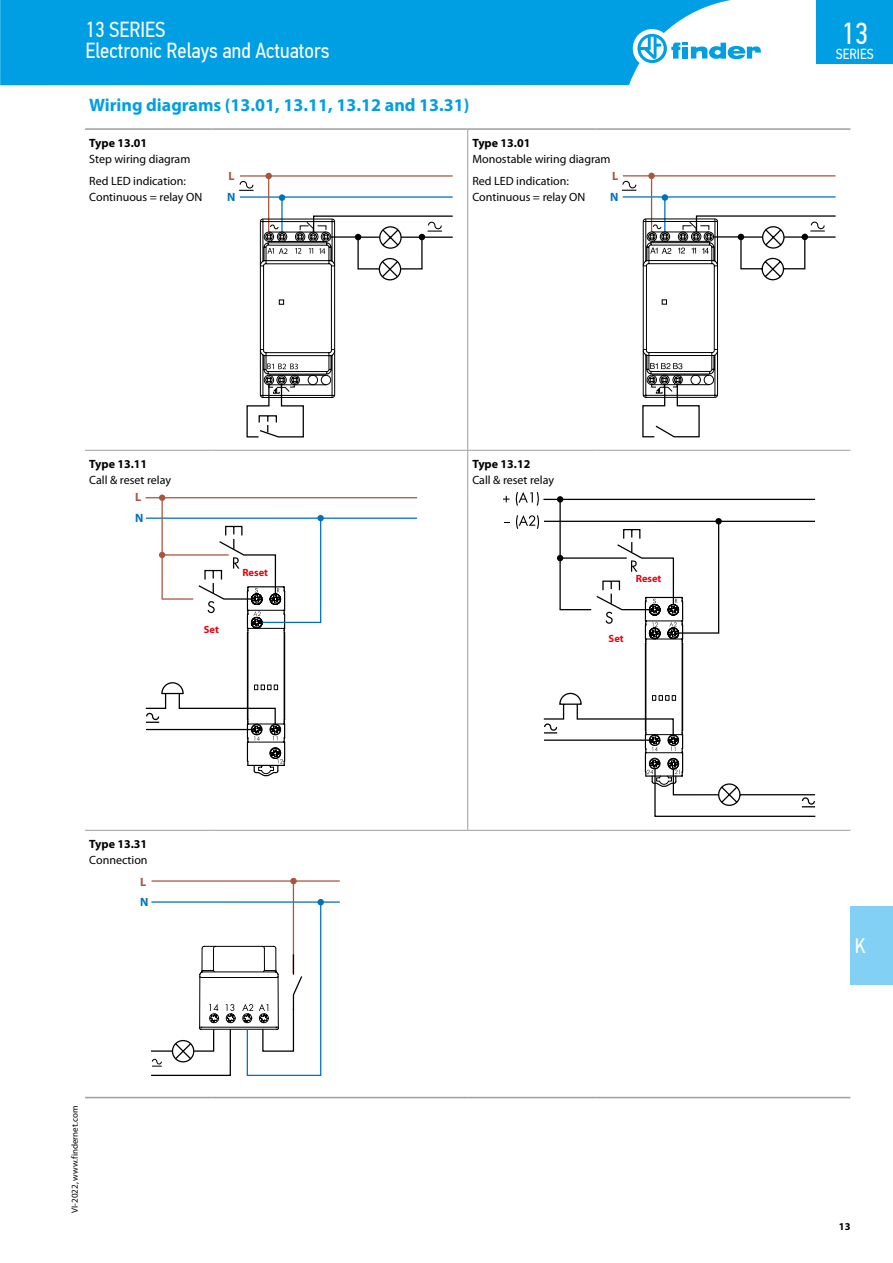
<style>
.page{position:relative;width:893px;height:1263px;background:#fff}
.page>*{position:absolute;margin:0;border:0;box-sizing:border-box;transform-origin:0 0}
.t1{font:30.3px "PF Din Text Cond Pro";color:#fff}
.t2{font:21.75px/21px "PF Din Text Cond Pro";color:#fff}
.t3{font:21px "PF Din Text Cond Pro";color:#fff}
.t4{font:700 18px "Myriad Pro";color:#009fe3}
.t5{font:14.55px "PF Din Text Cond Pro";color:#fff}
.t6{font:12px/16.2px "Myriad Pro";color:#000}
.t7{font:700 12px "Myriad Pro";color:#000}
.t8{font:700 12px "Myriad Pro";color:#0072bb}
.t9{font:700 12px "Myriad Pro";color:#a8563f}
.t10{font:700 10.5px "Myriad Pro";color:#e30613}
.t11{font:700 10.5px "Myriad Pro";color:#000}
.t12{font:9px "Myriad Pro";color:#000}
</style>
<div class="page">
<div style="left:850px;top:906px;width:43px;height:78px;background:#83d0f5"></div>
<div style="left:0;top:0;width:731px;height:85px;background:#009fe3"></div>
<div style="left:633px;top:29px;width:38px;height:39px;background:#fff;border-radius:50%"></div>
<svg style="left:637px;top:34px;width:124px;height:29px"></svg>
<div style="left:816px;top:0;width:77px;height:64px;background:#009fe3"></div>
<hr style="left:85px;top:128px;width:128px;height:2px;background:#9d9d9c">
<hr style="left:213px;top:128px;width:255px;height:2px;background:#9d9d9c">
<hr style="left:468px;top:128px;width:127px;height:2px;background:#9d9d9c">
<hr style="left:595px;top:128px;width:255px;height:2px;background:#9d9d9c">
<hr style="left:467px;top:130px;width:1px;height:41px;background:#9d9d9c">
<hr style="left:85px;top:450px;width:128px;height:1px;background:#9d9d9c">
<hr style="left:213px;top:450px;width:255px;height:1px;background:#9d9d9c">
<hr style="left:468px;top:450px;width:127px;height:1px;background:#9d9d9c">
<hr style="left:467px;top:451px;width:1px;height:37px;background:#9d9d9c">
<hr style="left:595px;top:450px;width:255px;height:1px;background:#9d9d9c">
<hr style="left:467px;top:488px;width:1px;height:342px;background:#9d9d9c">
<hr style="left:85px;top:830px;width:128px;height:1px;background:#9d9d9c">
<hr style="left:213px;top:830px;width:255px;height:1px;background:#9d9d9c">
<hr style="left:468px;top:830px;width:127px;height:1px;background:#9d9d9c">
<hr style="left:595px;top:830px;width:255px;height:1px;background:#9d9d9c">
<hr style="left:85px;top:1097px;width:128px;height:1px;background:#9d9d9c">
<hr style="left:213px;top:1097px;width:255px;height:1px;background:#9d9d9c">
<hr style="left:468px;top:1097px;width:127px;height:1px;background:#9d9d9c">
<hr style="left:595px;top:1097px;width:255px;height:1px;background:#9d9d9c">
<hr style="left:467px;top:171px;width:1px;height:279px;background:#9d9d9c">
<div style="left:265px;top:173px;width:7px;height:6px;background:#a8563f;border-radius:50%"></div>
<hr style="left:240px;top:175px;width:213px;height:2px;background:#a8563f">
<hr style="left:268px;top:176px;width:1px;height:56px;background:#a8563f">
<svg style="left:239px;top:180px;width:214px;height:257px"></svg>
<div style="left:648px;top:173px;width:7px;height:6px;background:#a8563f;border-radius:50%"></div>
<hr style="left:623px;top:175px;width:213px;height:1px;background:#a8563f">
<hr style="left:651px;top:176px;width:1px;height:56px;background:#a8563f">
<svg style="left:622px;top:180px;width:214px;height:257px"></svg>
<hr style="left:145px;top:497px;width:272px;height:1px;background:#a8563f">
<hr style="left:146px;top:517px;width:271px;height:2px;background:#0072bb">
<div style="left:317px;top:515px;width:7px;height:6px;background:#0072bb;border-radius:50%"></div>
<svg style="left:145px;top:496px;width:177px;height:280px"></svg>
<svg style="left:543px;top:498px;width:272px;height:26px"></svg>
<svg style="left:654px;top:783px;width:161px;height:34px"></svg>
<svg style="left:503px;top:496px;width:6px;height:6px"></svg>
<svg style="left:516px;top:492px;width:23px;height:14px"></svg>
<svg style="left:516px;top:515px;width:204px;height:272px"></svg>
<svg style="left:317px;top:899px;width:7px;height:6px"></svg>
<div style="left:290px;top:878px;width:7px;height:6px;background:#a8563f;border-radius:50%"></div>
<hr style="left:152px;top:880px;width:188px;height:2px;background:#a8563f">
<hr style="left:151px;top:901px;width:189px;height:2px;background:#0072bb">
<hr style="left:293px;top:881px;width:1px;height:92px;background:#a8563f">
<svg style="left:151px;top:901px;width:171px;height:175px"></svg>
<h2 class="t2" style="left:85px;top:19px;width:246px">13 SERIES<br>Electronic Relays and Actuators</h2>
<h3 class="t4" style="left:89px;top:93px;width:382px">Wiring diagrams (13.01, 13.11, 13.12 and 13.31)</h3>
<p class="t7" style="left:89px;top:135px;width:59px">Type 13.01</p>
<p class="t6" style="left:89px;top:150px;width:103px">Step wiring diagram</p>
<p class="t7" style="left:472px;top:135px;width:59px">Type 13.01</p>
<p class="t6" style="left:472px;top:150px;width:140px">Monostable wiring diagram</p>
<p class="t6" style="left:89px;top:172px;width:114px">Red LED indication:<br>Continuous = relay ON</p>
<p class="t9" style="left:228px;top:168px;width:8px">L</p>
<p class="t6" style="left:472px;top:172px;width:114px">Red LED indication:<br>Continuous = relay ON</p>
<p class="t8" style="left:227px;top:189px;width:10px">N</p>
<p class="t9" style="left:612px;top:168px;width:8px">L</p>
<p class="t8" style="left:610px;top:189px;width:10px">N</p>
<p class="t7" style="left:89px;top:456px;width:59px">Type 13.11</p>
<p class="t6" style="left:89px;top:472px;width:83px">Call &amp; reset relay</p>
<p class="t9" style="left:135px;top:490px;width:8px">L</p>
<p class="t8" style="left:135px;top:510px;width:10px">N</p>
<p class="t10" style="left:204px;top:622px;width:17px">Set</p>
<p class="t10" style="left:242px;top:566px;width:27px">Reset</p>
<p class="t7" style="left:89px;top:836px;width:59px">Type 13.31</p>
<p class="t6" style="left:89px;top:852px;width:60px">Connection</p>
<p class="t8" style="left:140px;top:894px;width:10px">N</p>
<p class="t9" style="left:140px;top:874px;width:8px">L</p>
<p class="t12" style="left:69px;top:1213px;width:108px;rotate:-90deg">VI-2022, www.findernet.com</p>
<p class="t7" style="left:472px;top:456px;width:59px">Type 13.12</p>
<p class="t6" style="left:472px;top:472px;width:83px">Call &amp; reset relay</p>
<p class="t10" style="left:636px;top:572px;width:27px">Reset</p>
<p class="t10" style="left:609px;top:632px;width:17px">Set</p>
<h1 class="t1" style="left:841px;top:16px;width:28px">13</h1>
<p class="t5" style="left:836px;top:45px;width:39px">SERIES</p>
<h3 class="t3" style="left:855px;top:933px;width:12px">K</h3>
<p class="t11" style="left:839px;top:1219px;width:13px">13</p>
</div>
